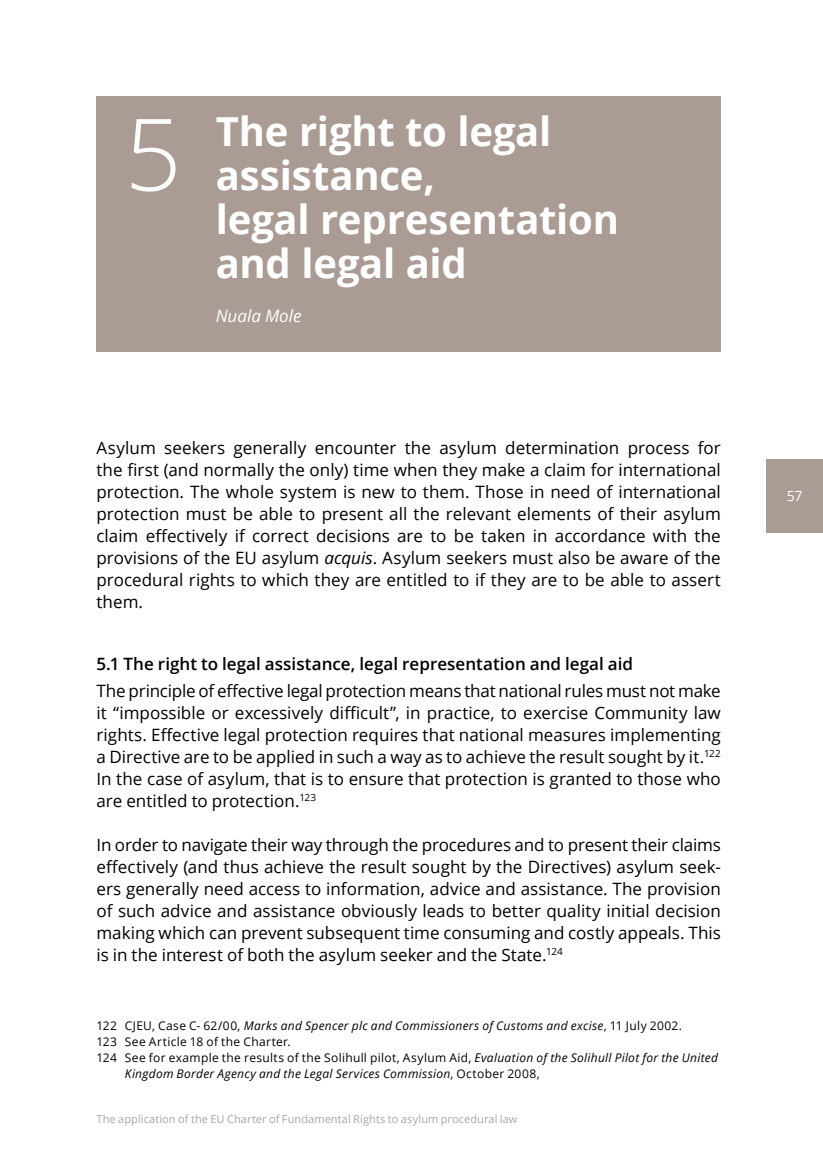
<style>
.page{position:relative;width:823px;height:1163px;background:#fff}
.page>*{position:absolute;margin:0;border:0;box-sizing:border-box;transform-origin:0 0}
.t1{font:300 100px "Open Sans";color:#fff}
.t2{font:700 40px/44px "Open Sans";letter-spacing:-.005em;color:#fff}
.t3{font:17px/22px "Open Sans";color:#000;text-align:justify}
.t4{font:600 17px "Open Sans";color:#000}
.t5{font:italic 17px "Open Sans";color:#fff}
.t6{font:14px "Open Sans";color:#fff}
.t7{font:italic 12px "Open Sans";letter-spacing:.025em;color:#000}
.t8{font:12px "Open Sans";letter-spacing:.025em;color:#000}
.t9{font:11px "Open Sans";letter-spacing:.005em;color:#a3a7ac}
.s1{font-style:italic}
.s2{font-style:normal}
</style>
<div class="page">
<div style="left:765px;top:459px;width:57px;height:74px;background:#aa9c95"></div>
<div style="left:96px;top:96px;width:624px;height:255px;background:#aa9c95"></div>
<h1 class="t1" style="left:125px;top:86px;width:59px">5</h1>
<h2 class="t2" style="left:215px;top:109px;width:404px">The right to legal assistance,<br>legal representation and legal aid</h2>
<p class="t5" style="left:215px;top:304px;width:87px">Nuala Mole</p>
<p class="t3" style="left:96px;top:436px;width:625px">Asylum seekers generally encounter the asylum determination process for the first (and normally the only) time when they make a claim for international protection. The whole system is new to them. Those in need of international protection must be able to present all the relevant elements of their asylum claim effectively if correct decisions are to be taken in accordance with the provisions of the EU asylum <span class="s1">acquis</span>. Asylum seekers must also be aware of the procedural rights to which they are entitled to if they are to be able to assert them.</p>
<p class="t4" style="left:96px;top:652px;width:537px">5.1 The right to legal assistance, legal representation and legal aid</p>
<p class="t3" style="left:96px;top:678px;width:625px">The principle of effective legal protection means that national rules must not make it “impossible or excessively difficult”, in practice, to exercise Community law rights. Effective legal protection requires that national measures implementing a Directive are to be applied in such a way as to achieve the result sought by it.<sup>122<br></sup>In the case of asylum, that is to ensure that protection is granted to those who are entitled to protection.<sup>123</sup></p>
<p class="t3" style="left:96px;top:832px;width:625px">In order to navigate their way through the procedures and to present their claims effectively (and thus achieve the result sought by the Directives) asylum seek&shy;ers generally need access to information, advice and assistance. The provision of such advice and assistance obviously leads to better quality initial decision making which can prevent subsequent time consuming and costly appeals. This is in the interest of both the asylum seeker and the State.<sup>124</sup></p>
<p class="t7" style="left:96px;top:1017px;width:586px"><span class="s2">122 CJEU, Case C- 62/00,</span> Marks and Spencer plc and Commissioners of Customs and excise<span class="s2">, 11 July 2002.</span></p>
<p class="t8" style="left:96px;top:1033px;width:196px">123 See Article 18 of the Charter.</p>
<p class="t8" style="left:96px;top:1049px;width:622px">124 See for example the results of the Solihull pilot, Asylum Aid, <span class="s1">Evaluation of the Solihull Pilot for the United</span></p>
<p class="t7" style="left:125px;top:1065px;width:416px">Kingdom Border Agency and the Legal Services Commission<span class="s2">, October 2008,</span></p>
<p class="t9" style="left:96px;top:1111px;width:422px">The application of the EU Charter of Fundamental Rights to asylum procedural law</p>
<p class="t6" style="left:786px;top:486px;width:17px">57</p>
</div>
